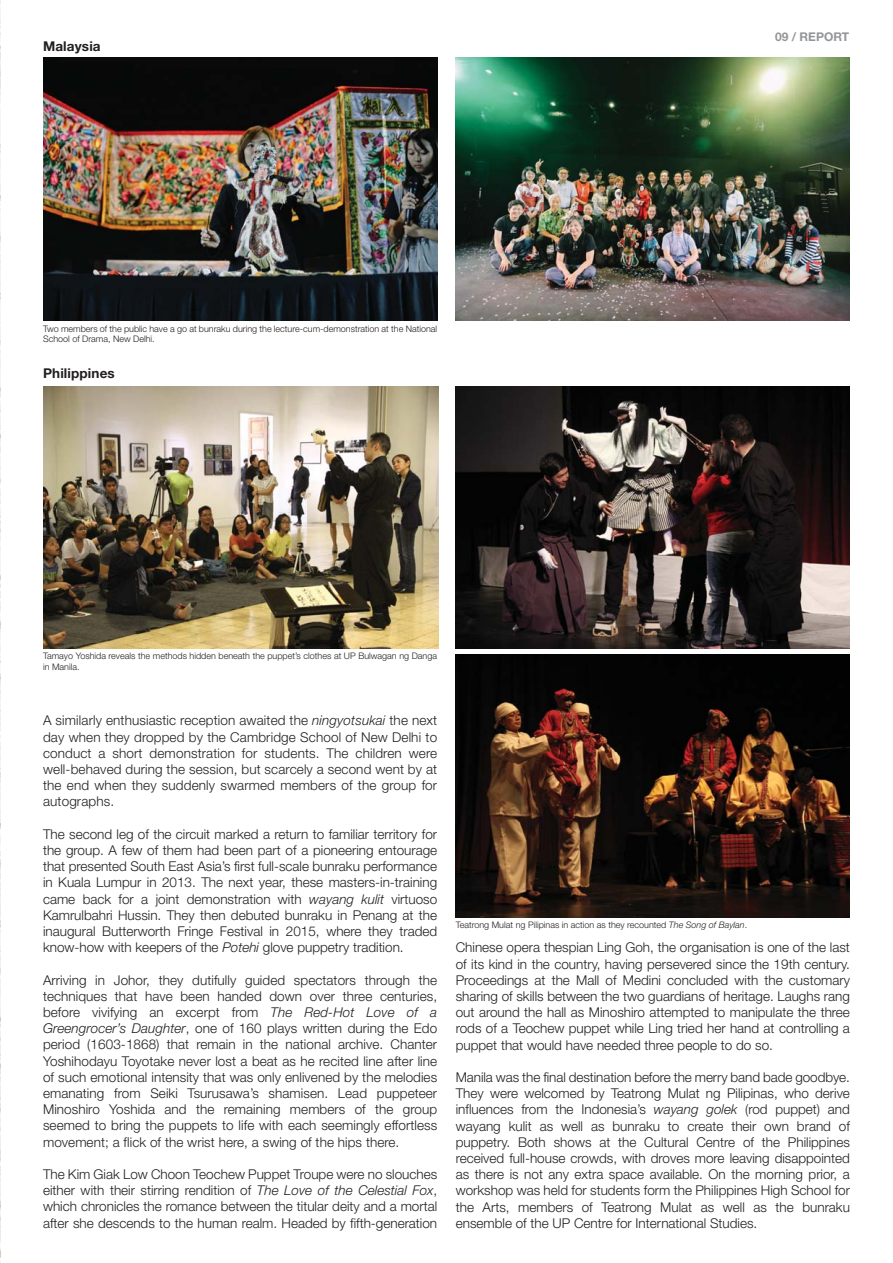
<style>
.page{position:relative;width:893px;height:1263px;background:#fff}
.page>*{position:absolute;margin:0;border:0;box-sizing:border-box;transform-origin:0 0}
.t1{font:300 13.5px/16.2px "Helvetica Neue";color:#231f20;text-align:justify}
.t2{font:700 13.5px "Helvetica Neue";letter-spacing:.01em;color:#231f20}
.t3{font:700 12px "Helvetica Neue";color:#939598}
.t4{font:300 9px/10.8px "Helvetica Neue";color:#231f20}
.s1{font-style:italic}
</style>
<div class="page">
<img style="left:456px;top:386px;width:394px;height:263px">
<img style="left:0;top:0;width:1px;height:346px">
<img style="left:0;top:346px;width:1px;height:363px">
<img style="left:0;top:709px;width:1px;height:364px">
<img style="left:0;top:1072px;width:1px;height:191px">
<img style="left:44px;top:386px;width:394px;height:263px">
<img style="left:456px;top:655px;width:394px;height:262px">
<img style="left:43px;top:58px;width:394px;height:263px">
<img style="left:456px;top:58px;width:394px;height:263px">
<p class="t2" style="left:43px;top:41px;width:59px">Malaysia</p>
<p class="t4" style="left:43px;top:324px;width:396px">Two members of the public have a go at bunraku during the lecture-cum-demonstration at the National<br>School of Drama, New Delhi.</p>
<p class="t2" style="left:43px;top:368px;width:73px">Philippines</p>
<p class="t3" style="left:775px;top:32px;width:76px">09 / REPORT</p>
<p class="t4" style="left:43px;top:651px;width:396px">Tamayo Yoshida reveals the methods hidden beneath the puppet’s clothes at UP Bulwagan ng Danga in Manila.</p>
<p class="t1" style="left:43px;top:714px;width:396px">A similarly enthusiastic reception awaited the <span class="s1">ningyotsukai</span> the next day when they dropped by the Cambridge School of New Delhi to conduct a short demonstration for students. The children were well-behaved during the session, but scarcely a second went by at the end when they suddenly swarmed members of the group for autographs.</p>
<p class="t1" style="left:43px;top:827px;width:396px">The second leg of the circuit marked a return to familiar territory for the group. A few of them had been part of a pioneering entourage that presented South East Asia’s first full-scale bunraku performance in Kuala Lumpur in 2013. The next year, these masters-in-training came back for a joint demonstration with <span class="s1">wayang kulit</span> virtuoso Kamrulbahri Hussin. They then debuted bunraku in Penang at the inaugural Butterworth Fringe Festival in 2015, where they traded know-how with keepers of the <span class="s1">Potehi</span> glove puppetry tradition.</p>
<p class="t1" style="left:43px;top:973px;width:396px">Arriving in Johor, they dutifully guided spectators through the techniques that have been handed down over three centuries, before vivifying an excerpt from <span class="s1">The Red-Hot Love of a Greengrocer’s Daughter</span>, one of 160 plays written during the Edo period (1603-1868) that remain in the national archive. Chanter Yoshihodayu Toyotake never lost a beat as he recited line after line of such emotional intensity that was only enlivened by the melodies emanating from Seiki Tsurusawa’s shamisen. Lead puppeteer Minoshiro Yoshida and the remaining members of the group seemed to bring the puppets to life with each seemingly effortless movement; a flick of the wrist here, a swing of the hips there.</p>
<p class="t1" style="left:43px;top:1167px;width:396px">The Kim Giak Low Choon Teochew Puppet Troupe were no slouches either with their stirring rendition of <span class="s1">The Love of the Celestial Fox</span>, which chronicles the romance between the titular deity and a mortal after she descends to the human realm. Headed by fifth-generation</p>
<p class="t4" style="left:456px;top:920px;width:293px">Teatrong Mulat ng Pilipinas in action as they recounted <span class="s1">The Song of Baylan</span>.</p>
<p class="t1" style="left:456px;top:941px;width:396px">Chinese opera thespian Ling Goh, the organisation is one of the last of its kind in the country, having persevered since the 19th century.<br>Proceedings at the Mall of Medini concluded with the customary sharing of skills between the two guardians of heritage. Laughs rang out around the hall as Minoshiro attempted to manipulate the three rods of a Teochew puppet while Ling tried her hand at controlling a puppet that would have needed three people to do so.</p>
<p class="t1" style="left:456px;top:1070px;width:396px">Manila was the final destination before the merry band bade goodbye.<br>They were welcomed by Teatrong Mulat ng Pilipinas, who derive influences from the Indonesia’s <span class="s1">wayang golek</span> (rod puppet) and wayang kulit as well as bunraku to create their own brand of puppetry. Both shows at the Cultural Centre of the Philippines received full-house crowds, with droves more leaving disappointed as there is not any extra space available. On the morning prior, a workshop was held for students form the Philippines High School for the Arts, members of Teatrong Mulat as well as the bunraku ensemble of the UP Centre for International Studies.</p>
</div>
